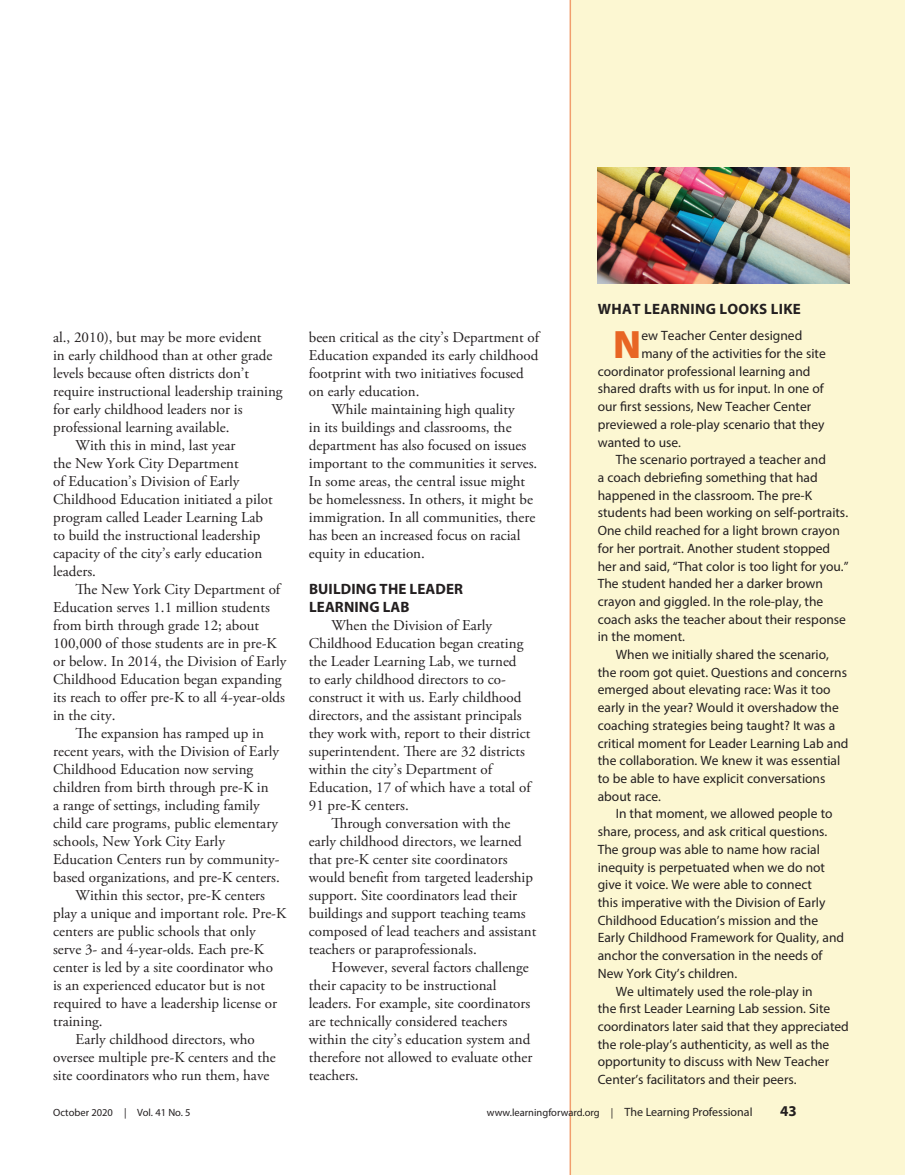
<style>
.page{position:relative;width:905px;height:1175px;background:#fff}
.page>*{position:absolute;margin:0;border:0;box-sizing:border-box;transform-origin:0 0}
.box{font:900 39.75px "Myriad Pro";color:#e86524}
.body{font:15px/18px "Adobe Garamond Pro";color:#231f20}
.subhead{font:700 15px "Myriad Pro";letter-spacing:.01em;color:#231f20}
.box-2{font:700 15px "Myriad Pro";letter-spacing:.02em;color:#231f20}
.box-3{font:13.5px/17.7px "Myriad Pro";color:#231f20}
.t1{font:10.5px "Myriad Pro";color:#231f20}
.s1{font-size:12px}
</style>
<div class="page">
<div style="left:570px;top:0;width:334px;height:1174px;background:#fcf7d2"></div>
<hr style="left:569px;top:0;width:2px;height:1174px;background:#f19e6d">
<img style="left:597px;top:167px;width:252px;height:116px">
<p class="body" style="left:53px;top:329px;width:231px">al., 2010), but may be more evident<br>in early childhood than at other grade levels because often districts don’t require instructional leadership training for early childhood leaders nor is professional learning available.</p>
<p class="body" style="left:53px;top:437px;width:221px;text-indent:22px">With this in mind, last year<br>the New York City Department<br>of Education’s Division of Early<br>Childhood Education initiated a pilot program called Leader Learning Lab to build the instructional leadership capacity of the city’s early education leaders.</p>
<p class="body" style="left:53px;top:581px;width:235px;text-indent:22px">The New York City Department of Education serves 1.1 million students from birth through grade 12; about 100,000 of those students are in pre-K or below. In 2014, the Division of Early Childhood Education began expanding its reach to offer pre-K to all 4-year-olds in the city.</p>
<p class="body" style="left:53px;top:725px;width:228px;text-indent:22px">The expansion has ramped up in recent years, with the Division of Early Childhood Education now serving children from birth through pre-K in<br>a range of settings, including family child care programs, public elementary schools, New York City Early Education Centers run by community&shy;based organizations, and pre-K centers.</p>
<p class="body" style="left:53px;top:887px;width:234px;text-indent:22px">Within this sector, pre-K centers play a unique and important role. Pre-K centers are public schools that only serve 3- and 4-year-olds. Each pre-K center is led by a site coordinator who<br>is an experienced educator but is not required to have a leadership license or training.</p>
<p class="body" style="left:53px;top:1031px;width:224px;text-align:center">Early childhood directors, who oversee multiple pre-K centers and the site coordinators who run them, have</p>
<p class="body" style="left:309px;top:329px;width:232px">been critical as the city’s Department of Education expanded its early childhood footprint with two initiatives focused on early education.</p>
<p class="body" style="left:309px;top:401px;width:230px;text-indent:22px">While maintaining high quality<br>in its buildings and classrooms, the department has also focused on issues important to the communities it serves.<br>In some areas, the central issue might be homelessness. In others, it might be immigration. In all communities, there has been an increased focus on racial equity in education.</p>
<p class="subhead" style="left:309px;top:579px;width:156px">BUILDING THE LEADER</p>
<p class="subhead" style="left:309px;top:597px;width:102px">LEARNING LAB</p>
<p class="body" style="left:309px;top:617px;width:223px;text-indent:22px">When the Division of Early Childhood Education began creating the Leader Learning Lab, we turned to early childhood directors to co&shy;construct it with us. Early childhood directors, and the assistant principals they work with, report to their district superintendent. There are 32 districts within the city’s Department of Education, 17 of which have a total of 91 pre-K centers.</p>
<p class="body" style="left:309px;top:815px;width:229px;text-indent:22px">Through conversation with the early childhood directors, we learned that pre-K center site coordinators would benefit from targeted leadership support. Site coordinators lead their buildings and support teaching teams composed of lead teachers and assistant teachers or paraprofessionals.</p>
<p class="body" style="left:309px;top:959px;width:225px;text-indent:22px">However, several factors challenge their capacity to be instructional leaders. For example, site coordinators are technically considered teachers within the city’s education system and therefore not allowed to evaluate other teachers.</p>
<p class="box-2" style="left:598px;top:299px;width:204px">WHAT LEARNING LOOKS LIKE</p>
<p class="box" style="left:613px;top:318px;width:30px">N</p>
<p class="box-3" style="left:641px;top:327px;width:162px">ew Teacher Center designed</p>
<p class="box-3" style="left:641px;top:344px;width:186px">many of the activities for the site</p>
<p class="box-3" style="left:597px;top:362px;width:214px">coordinator professional learning and</p>
<p class="box-3" style="left:597px;top:380px;width:227px">shared drafts with us for input. In one of</p>
<p class="box-3" style="left:597px;top:397px;width:215px">our first sessions, New Teacher Center</p>
<p class="box-3" style="left:597px;top:415px;width:228px">previewed a role-play scenario that they</p>
<p class="box-3" style="left:597px;top:433px;width:85px">wanted to use.</p>
<p class="box-3" style="left:597px;top:451px;width:252px;text-indent:18px">The scenario portrayed a teacher and<br>a coach debriefing something that had happened in the classroom. The pre-K students had been working on self-portraits.<br>One child reached for a light brown crayon for her portrait. Another student stopped her and said, “That color is too light for you.” The student handed her a darker brown crayon and giggled. In the role-play, the coach asks the teacher about their response in the moment.</p>
<p class="box-3" style="left:597px;top:645px;width:252px;text-indent:18px">When we initially shared the scenario, the room got quiet. Questions and concerns emerged about elevating race: Was it too early in the year? Would it overshadow the coaching strategies being taught? It was a critical moment for Leader Learning Lab and the collaboration. We knew it was essential to be able to have explicit conversations about race.</p>
<p class="box-3" style="left:597px;top:805px;width:248px;text-indent:18px">In that moment, we allowed people to share, process, and ask critical questions.<br>The group was able to name how racial inequity is perpetuated when we do not give it voice. We were able to connect<br>this imperative with the Division of Early Childhood Education’s mission and the Early Childhood Framework for Quality, and anchor the conversation in the needs of New York City’s children.</p>
<p class="box-3" style="left:597px;top:982px;width:253px;text-indent:18px">We ultimately used the role-play in<br>the first Leader Learning Lab session. Site coordinators later said that they appreciated the role-play’s authenticity, as well as the opportunity to discuss with New Teacher Center’s facilitators and their peers.</p>
<p class="t1" style="left:53px;top:1106px;width:139px">October 2020 | Vol. 41 No. 5</p>
<p class="t1" style="left:487px;top:1106px;width:267px">www.learningforward.org | <span class="s1">The Learning Professional</span></p>
<p class="box-2" style="left:780px;top:1101px;width:18px">43</p>
</div>
